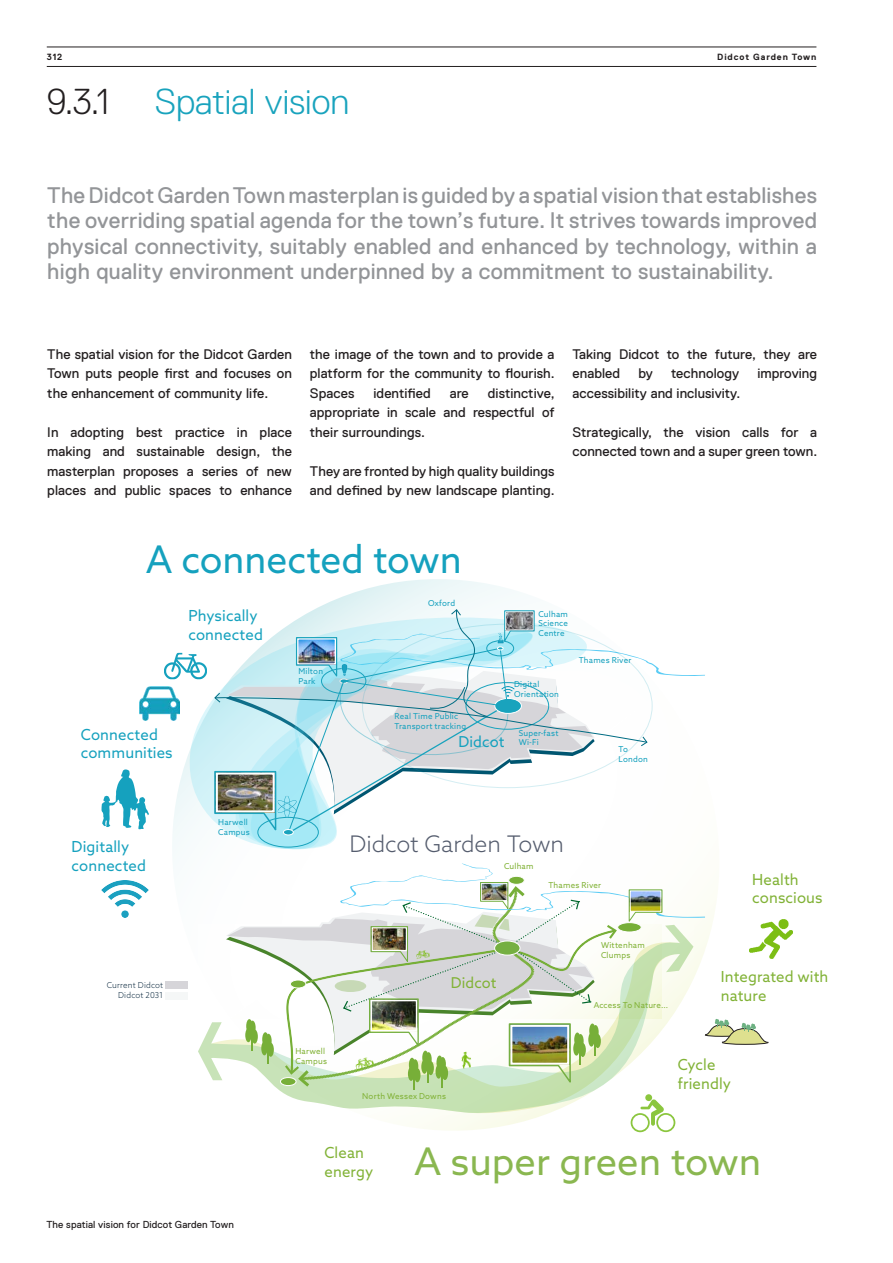
<style>
.page{position:relative;width:893px;height:1263px;background:#fff}
.page>*{position:absolute;margin:0;border:0;box-sizing:border-box;transform-origin:0 0}
.Intro_Paragraph{font:38.1px "Azo Sans";letter-spacing:-.005em;color:#8ab750}
.Intro_Paragraph-2{font:38.1px "Azo Sans";letter-spacing:-.005em;color:#15a1be}
.Contents_-_Sub_secti{font:300 36px "Replica Std";color:#19a3bd}
.Contents_-_Sub_secti-2{font:300 36px "Replica Std";color:#231f20}
.Intro_Paragraph-3{font:300 22.8px "Azo Sans";letter-spacing:-.005em;color:#555d6e}
.Pull_Quote{font:22.5px/25.5px "Replica Std";letter-spacing:.01em;color:#939598;text-align:justify}
.Intro_Paragraph-4{font:15.3px/18.3px "Azo Sans";letter-spacing:.005em;color:#81b236}
.Intro_Paragraph-5{font:15.3px/18.3px "Azo Sans";letter-spacing:.01em;color:#15a1be}
.Intro_Paragraph-6{font:15px "Azo Sans";letter-spacing:.01em;color:#81b236}
.Intro_Paragraph-7{font:15px "Azo Sans";letter-spacing:.01em;color:#15a1be}
.Body{font:13.8px/19.5px "Replica Std";letter-spacing:.005em;color:#231f20;text-align:justify}
.t1{font:10.2px "Replica Std";letter-spacing:.01em;color:#231f20}
.t2{font:700 9px "Replica Std";letter-spacing:.1em;color:#231f20}
.Intro_Paragraph-8{font:8.1px/9.8px "Azo Sans";letter-spacing:.03em;color:#15a1be}
.Intro_Paragraph-9{font:8.1px/9.8px "Azo Sans";letter-spacing:.03em;color:#81b236}
.Intro_Paragraph-10{font:300 8.1px "Azo Sans";letter-spacing:.02em;color:#0f2c41}
</style>
<div class="page">
<hr style="left:47px;top:47px;width:769px;height:1px;background:#231f20">
<hr style="left:47px;top:66px;width:769px;height:1px;background:#231f20">
<svg style="left:138px;top:579px;width:376px;height:410px"></svg>
<svg style="left:176px;top:607px;width:338px;height:243px"></svg>
<svg style="left:237px;top:835px;width:277px;height:14px"></svg>
<svg style="left:198px;top:925px;width:29px;height:156px"></svg>
<div style="left:165px;top:981px;width:22px;height:8px;background:#d6d5d9"></div>
<div style="left:165px;top:992px;width:22px;height:8px;background:#f5f7f7"></div>
<div style="left:258px;top:817px;width:60px;height:30px;border:1px solid #19a3bd;border-radius:50%"></div>
<svg style="left:213px;top:609px;width:492px;height:226px"></svg>
<img style="left:769px;top:919px;width:23px;height:40px">
<img style="left:101px;top:880px;width:48px;height:37px">
<img style="left:139px;top:687px;width:40px;height:33px">
<img style="left:164px;top:644px;width:43px;height:43px">
<svg style="left:102px;top:769px;width:47px;height:60px"></svg>
<svg style="left:227px;top:863px;width:542px;height:269px"></svg>
<p class="t2" style="left:47px;top:52px;width:17px">312</p>
<p class="t2" style="left:717px;top:52px;width:101px">Didcot Garden Town</p>
<p class="Contents_-_Sub_secti-2" style="left:47px;top:81px;width:64px">9.3.1</p>
<p class="Contents_-_Sub_secti" style="left:155px;top:81px;width:196px">Spatial vision</p>
<p class="Pull_Quote" style="left:47px;top:182px;width:771px">The Didcot Garden Town masterplan is guided by a spatial vision that establishes the overriding spatial agenda for the town’s future. It strives towards improved physical connectivity, suitably enabled and enhanced by technology, within a high quality environment underpinned by a commitment to sustainability.</p>
<p class="Body" style="left:47px;top:344px;width:246px">The spatial vision for the Didcot Garden Town puts people first and focuses on the enhancement of community life.</p>
<p class="Body" style="left:47px;top:422px;width:246px">In adopting best practice in place making and sustainable design, the masterplan proposes a series of new places and public spaces to enhance</p>
<p class="Body" style="left:310px;top:344px;width:246px">the image of the town and to provide a platform for the community to flourish.<br>Spaces</p>
<p class="Body" style="left:310px;top:383px;width:246px;text-indent:178px">distinctive, appropriate in scale and respectful of their surroundings.</p>
<p class="Body" style="left:310px;top:461px;width:246px">They are fronted by high quality buildings and defined by new landscape planting.</p>
<p class="Body" style="left:373px;top:383px;width:59px">identified</p>
<p class="Body" style="left:450px;top:383px;width:21px">are</p>
<p class="Intro_Paragraph-2" style="left:146px;top:534px;width:317px">A connected town</p>
<p class="Intro_Paragraph-8" style="left:428px;top:599px;width:29px">Oxford</p>
<p class="Body" style="left:572px;top:344px;width:246px">Taking Didcot to the future, they are enabled</p>
<p class="Body" style="left:638px;top:364px;width:16px">by</p>
<p class="Body" style="left:671px;top:364px;width:69px">technology</p>
<p class="Body" style="left:757px;top:364px;width:61px">improving</p>
<p class="Body" style="left:572px;top:383px;width:169px">accessibility and inclusivity.</p>
<p class="Body" style="left:572px;top:422px;width:246px">Strategically, the vision calls for a connected town and a super green town.</p>
<p class="Intro_Paragraph-5" style="left:189px;top:606px;width:71px">Physically</p>
<p class="Intro_Paragraph-5" style="left:189px;top:625px;width:76px">connected</p>
<p class="Intro_Paragraph-5" style="left:81px;top:725px;width:93px">Connected communities</p>
<p class="Intro_Paragraph-5" style="left:72px;top:837px;width:59px">Digitally</p>
<p class="Intro_Paragraph-5" style="left:72px;top:856px;width:76px">connected</p>
<p class="Intro_Paragraph-8" style="left:218px;top:817px;width:33px">Harwell<br>Campus</p>
<p class="Intro_Paragraph-10" style="left:107px;top:980px;width:58px">Current Didcot</p>
<p class="Intro_Paragraph-10" style="left:118px;top:990px;width:47px">Didcot 2031</p>
<p class="t1" style="left:46px;top:1219px;width:189px">The spatial vision for Didcot Garden Town</p>
<p class="Intro_Paragraph-8" style="left:298px;top:666px;width:26px">Milton<br>Park</p>
<p class="Intro_Paragraph-8" style="left:538px;top:609px;width:31px;text-align:justify">Culham Science Centre</p>
<p class="Intro_Paragraph-8" style="left:395px;top:711px;width:73px">Real Time Public<br>Transport tracking</p>
<p class="Intro_Paragraph-7" style="left:458px;top:732px;width:47px">Didcot</p>
<p class="Intro_Paragraph-8" style="left:514px;top:679px;width:46px">Digital<br>Orientation</p>
<p class="Intro_Paragraph-8" style="left:519px;top:728px;width:41px">Super-fast<br>Wi-Fi</p>
<p class="Intro_Paragraph-8" style="left:579px;top:655px;width:54px">Thames River</p>
<p class="Intro_Paragraph-8" style="left:618px;top:744px;width:31px">To<br>London</p>
<p class="Intro_Paragraph-9" style="left:295px;top:1046px;width:33px">Harwell<br>Campus</p>
<p class="Intro_Paragraph-3" style="left:350px;top:829px;width:216px">Didcot Garden Town</p>
<p class="Intro_Paragraph-9" style="left:504px;top:861px;width:31px">Culham</p>
<p class="Intro_Paragraph-9" style="left:548px;top:880px;width:54px">Thames River</p>
<p class="Intro_Paragraph-6" style="left:451px;top:973px;width:47px">Didcot</p>
<p class="Intro_Paragraph-9" style="left:601px;top:940px;width:45px">Wittenham<br>Clumps</p>
<p class="Intro_Paragraph-9" style="left:594px;top:1000px;width:76px">Access To Nature...</p>
<p class="Intro_Paragraph-4" style="left:752px;top:870px;width:72px">Health conscious</p>
<p class="Intro_Paragraph-4" style="left:721px;top:967px;width:109px">Integrated with</p>
<p class="Intro_Paragraph-4" style="left:721px;top:986px;width:47px">nature</p>
<p class="Intro_Paragraph-9" style="left:362px;top:1091px;width:85px">North Wessex Downs</p>
<p class="Intro_Paragraph-4" style="left:678px;top:1055px;width:39px">Cycle</p>
<p class="Intro_Paragraph-4" style="left:678px;top:1074px;width:55px">friendly</p>
<p class="Intro_Paragraph-4" style="left:324px;top:1143px;width:50px">Clean energy</p>
<p class="Intro_Paragraph" style="left:414px;top:1137px;width:348px">A super green town</p>
</div>
